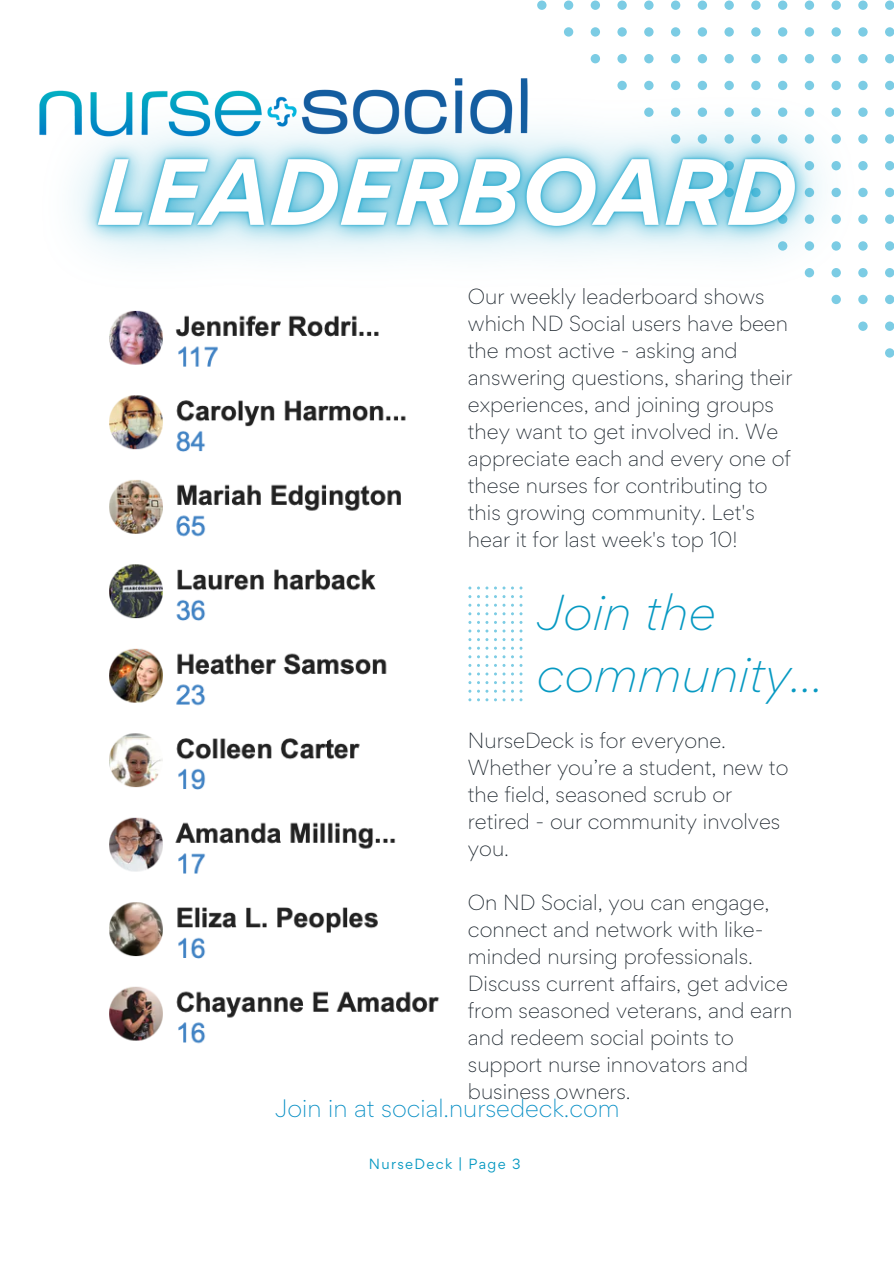
<style>
.page{position:relative;width:894px;height:1264px;background:#fff}
.page>*{position:absolute;margin:0;border:0;box-sizing:border-box;transform-origin:0 0}
.t1{font:italic 300 45px/61.9px "Gordita";color:#0799c2}
.t2{font:300 22.5px "Gordita";color:#048dc4}
.t3{font:300 19.5px/27px "Gordita";color:#1b242c}
.t4{font:13.2px "Gordita";letter-spacing:.1em;color:#0799c2}
</style>
<div class="page">
<img style="left:109px;top:359px;width:331px;height:685px">
<div style="left:884px;top:1px;width:9px;height:9px;background:#7ccce4;border-radius:50%"></div>
<div style="left:858px;top:1px;width:9px;height:9px;background:#7ccce4;border-radius:50%"></div>
<div style="left:831px;top:1px;width:9px;height:9px;background:#7ccce4;border-radius:50%"></div>
<div style="left:804px;top:1px;width:9px;height:9px;background:#7ccce4;border-radius:50%"></div>
<div style="left:777px;top:1px;width:10px;height:9px;background:#7ccce4;border-radius:50%"></div>
<div style="left:751px;top:1px;width:9px;height:9px;background:#7ccce4;border-radius:50%"></div>
<div style="left:724px;top:1px;width:9px;height:9px;background:#7ccce4;border-radius:50%"></div>
<div style="left:697px;top:1px;width:9px;height:9px;background:#7ccce4;border-radius:50%"></div>
<div style="left:670px;top:1px;width:10px;height:9px;background:#7ccce4;border-radius:50%"></div>
<div style="left:644px;top:1px;width:9px;height:9px;background:#7ccce4;border-radius:50%"></div>
<div style="left:617px;top:1px;width:9px;height:9px;background:#7ccce4;border-radius:50%"></div>
<div style="left:590px;top:1px;width:10px;height:9px;background:#7ccce4;border-radius:50%"></div>
<div style="left:563px;top:1px;width:10px;height:9px;background:#7ccce4;border-radius:50%"></div>
<div style="left:537px;top:1px;width:9px;height:9px;background:#7ccce4;border-radius:50%"></div>
<svg style="left:511px;top:586px;width:11px;height:3px"></svg>
<svg style="left:511px;top:595px;width:11px;height:11px"></svg>
<svg style="left:511px;top:612px;width:11px;height:3px"></svg>
<svg style="left:511px;top:621px;width:11px;height:11px"></svg>
<svg style="left:494px;top:586px;width:11px;height:3px"></svg>
<svg style="left:494px;top:595px;width:11px;height:11px"></svg>
<svg style="left:494px;top:612px;width:11px;height:3px"></svg>
<svg style="left:494px;top:621px;width:11px;height:11px"></svg>
<svg style="left:477px;top:586px;width:11px;height:3px"></svg>
<svg style="left:477px;top:595px;width:11px;height:11px"></svg>
<svg style="left:477px;top:612px;width:11px;height:3px"></svg>
<svg style="left:477px;top:621px;width:11px;height:11px"></svg>
<svg style="left:468px;top:595px;width:3px;height:11px"></svg>
<svg style="left:468px;top:621px;width:3px;height:11px"></svg>
<svg style="left:511px;top:638px;width:11px;height:11px"></svg>
<svg style="left:511px;top:655px;width:11px;height:3px"></svg>
<svg style="left:511px;top:664px;width:11px;height:11px"></svg>
<svg style="left:511px;top:681px;width:11px;height:11px"></svg>
<svg style="left:511px;top:698px;width:11px;height:3px"></svg>
<svg style="left:494px;top:638px;width:11px;height:11px"></svg>
<svg style="left:494px;top:655px;width:11px;height:3px"></svg>
<svg style="left:494px;top:664px;width:11px;height:11px"></svg>
<svg style="left:494px;top:681px;width:11px;height:11px"></svg>
<svg style="left:494px;top:698px;width:11px;height:3px"></svg>
<svg style="left:477px;top:638px;width:11px;height:11px"></svg>
<svg style="left:477px;top:655px;width:11px;height:3px"></svg>
<svg style="left:477px;top:664px;width:11px;height:11px"></svg>
<svg style="left:477px;top:681px;width:11px;height:11px"></svg>
<svg style="left:477px;top:698px;width:11px;height:3px"></svg>
<svg style="left:468px;top:638px;width:3px;height:11px"></svg>
<svg style="left:468px;top:664px;width:3px;height:11px"></svg>
<svg style="left:468px;top:681px;width:3px;height:11px"></svg>
<img style="left:73px;top:27px;width:820px;height:332px">
<img style="left:39px;top:70px;width:497px;height:71px">
<p class="t3" style="left:468px;top:282px;width:326px">Our weekly leaderboard shows which ND Social users have been the most active - asking and answering questions, sharing their experiences, and joining groups they want to get involved in. We appreciate each and every one of these nurses for contributing to this growing community. Let's hear it for last week's top 10!</p>
<h1 class="t1" style="left:536px;top:581px;width:288px">Join the community...</h1>
<p class="t3" style="left:468px;top:726px;width:322px">NurseDeck is for everyone.<br>Whether you’re a student, new to the field, seasoned scrub or retired - our community involves you.</p>
<p class="t3" style="left:468px;top:888px;width:326px">On ND Social, you can engage, connect and network with like&shy;minded nursing professionals.<br>Discuss current affairs, get advice from seasoned veterans, and earn and redeem social points to support nurse innovators and business owners.</p>
<p class="t2" style="left:275px;top:1092px;width:346px">Join in at social.nursedeck.com</p>
<p class="t4" style="left:369px;top:1154px;width:153px">NurseDeck | Page 3</p>
</div>
